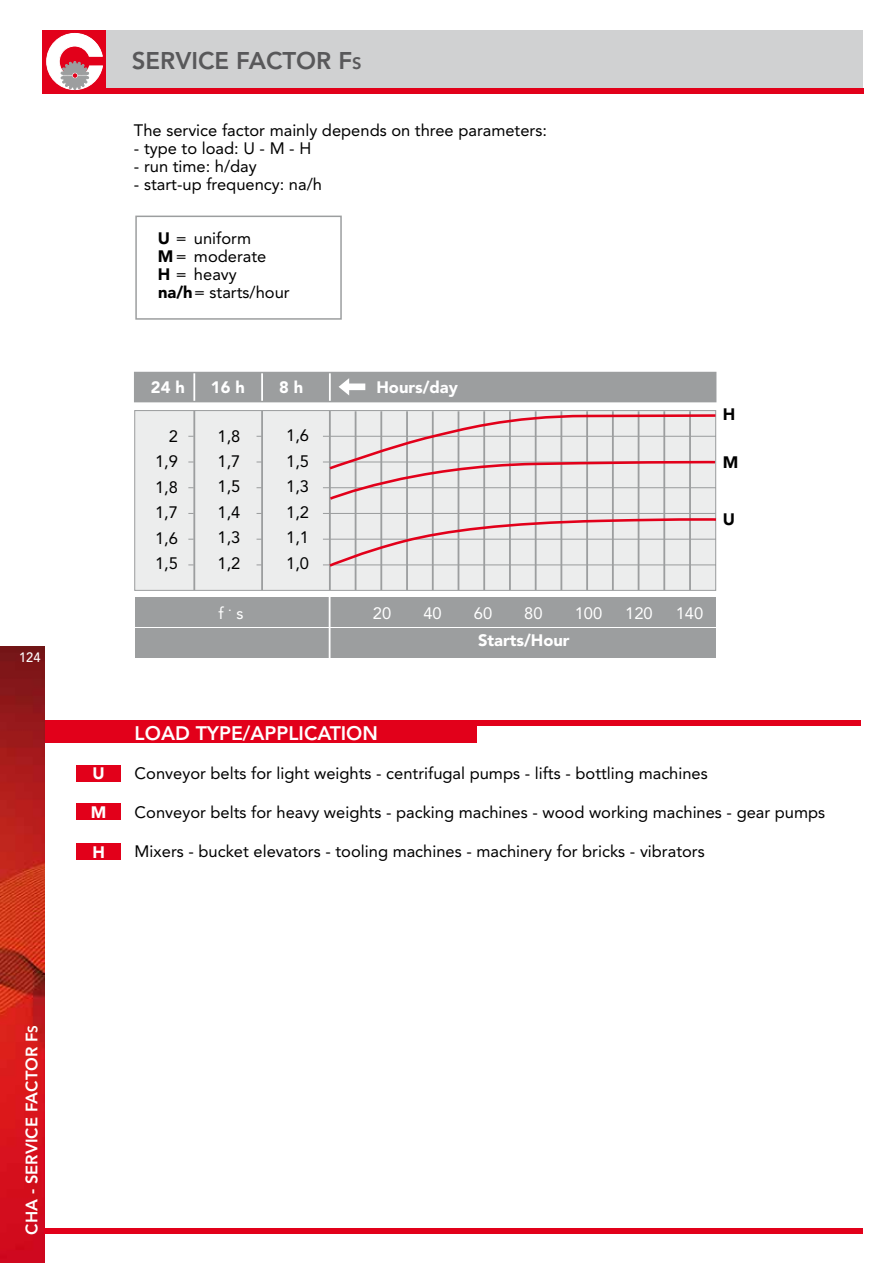
<style>
.page{position:relative;width:893px;height:1263px;background:#fff}
.page>*{position:absolute;margin:0;border:0;box-sizing:border-box;transform-origin:0 0}
.t1{font:800 24px "Avenir LT Std";color:#58585a}
.t2{font:800 19.5px "Avenir LT Std";color:#fff}
.t3{font:16.5px/25.5px "Avenir LT Std";color:#000;text-align:justify}
.t4{font:900 16.5px "Avenir LT Std";color:#fff}
.t5{font:16.5px "Avenir LT Std";color:#fff}
.t6{font:800 16.5px "Avenir LT Std";color:#fff}
.t7{font:900 16.5px "Avenir LT Std";color:#000}
.t8{font:500 13.5px "Avenir LT Std";color:#fff;scale:.95 1}
.s1{font-size:16.5px}
.s2{font-weight:900}
.s3{font-size:13.5px}
</style>
<div class="page">
<div style="left:40px;top:721px;width:437px;height:22px;background:#e2001a"></div>
<div style="left:108px;top:721px;width:753px;height:5px;background:#e2001a"></div>
<img style="left:0;top:646px;width:45px;height:617px">
<div style="left:43px;top:30px;width:820px;height:64px;background:#d0d1d2"></div>
<div style="left:43px;top:30px;width:63px;height:64px;background:#e2001a"></div>
<svg style="left:46px;top:33px;width:57px;height:57px"></svg>
<div style="left:106px;top:88px;width:757px;height:6px;background:#e2001a"></div>
<div style="left:45px;top:1228px;width:818px;height:5px;background:#e2001a"></div>
<div style="left:135px;top:216px;width:207px;height:104px;border:2px solid #9c9e9f"></div>
<div style="left:134px;top:410px;width:583px;height:181px;background:#eceded"></div>
<div style="left:135px;top:372px;width:581px;height:30px;background:#9c9e9f"></div>
<hr style="left:193px;top:372px;width:2px;height:30px;background:#fff">
<hr style="left:261px;top:372px;width:2px;height:30px;background:#fff">
<hr style="left:329px;top:372px;width:2px;height:30px;background:#fff">
<hr style="left:193px;top:411px;width:2px;height:179px;background:#9c9e9f">
<hr style="left:261px;top:411px;width:2px;height:179px;background:#9c9e9f">
<hr style="left:329px;top:411px;width:2px;height:179px;background:#9c9e9f">
<hr style="left:355px;top:411px;width:1px;height:179px;background:#9c9e9f">
<hr style="left:380px;top:411px;width:2px;height:179px;background:#9c9e9f">
<hr style="left:406px;top:411px;width:2px;height:179px;background:#9c9e9f">
<hr style="left:432px;top:411px;width:2px;height:179px;background:#9c9e9f">
<hr style="left:458px;top:411px;width:1px;height:179px;background:#9c9e9f">
<hr style="left:483px;top:411px;width:2px;height:179px;background:#9c9e9f">
<hr style="left:509px;top:411px;width:2px;height:179px;background:#9c9e9f">
<hr style="left:535px;top:411px;width:2px;height:179px;background:#9c9e9f">
<hr style="left:560px;top:411px;width:2px;height:179px;background:#9c9e9f">
<hr style="left:586px;top:411px;width:2px;height:179px;background:#9c9e9f">
<hr style="left:612px;top:411px;width:2px;height:179px;background:#9c9e9f">
<hr style="left:638px;top:411px;width:1px;height:179px;background:#9c9e9f">
<hr style="left:663px;top:411px;width:2px;height:179px;background:#9c9e9f">
<hr style="left:689px;top:411px;width:2px;height:179px;background:#9c9e9f">
<div style="left:135px;top:597px;width:581px;height:30px;background:#9c9e9f"></div>
<hr style="left:329px;top:597px;width:1px;height:30px;background:#fff">
<svg style="left:339px;top:378px;width:26px;height:17px"></svg>
<svg style="left:327px;top:413px;width:390px;height:155px;background:#e2d8da"></svg>
<div style="left:135px;top:628px;width:581px;height:29px;background:#9c9e9f"></div>
<svg style="left:329px;top:628px;width:1px;height:29px"></svg>
<div style="left:76px;top:765px;width:45px;height:17px;background:#e2001a"></div>
<div style="left:76px;top:803px;width:45px;height:17px;background:#e2001a"></div>
<div style="left:76px;top:843px;width:45px;height:17px;background:#e2001a"></div>
<p class="t8" style="left:19px;top:650px;width:24px">124</p>
<h1 class="t1" style="left:132px;top:46px;width:231px">SERVICE FACTOR F<span class="s1">S</span></h1>
<p class="t3" style="left:134px;top:118px;width:415px">The service factor mainly depends on three parameters:</p>
<p class="t3" style="left:134px;top:136px;width:179px">- type to load: U - M - H</p>
<p class="t3" style="left:134px;top:154px;width:124px">- run time: h/day</p>
<p class="t3" style="left:134px;top:172px;width:190px">- start-up frequency: na/h</p>
<p class="t3" style="left:158px;top:230px;width:133px;line-height:18px;text-align:left"><span class="s2">U</span> = uniform<br><span class="s2">M</span>= moderate<br><span class="s2">H</span> = heavy<br><span class="s2">na/h</span>= starts/hour</p>
<p class="t4" style="left:151px;top:378px;width:35px">24 h</p>
<p class="t4" style="left:211px;top:378px;width:35px">16 h</p>
<p class="t4" style="left:279px;top:378px;width:26px">8 h</p>
<p class="t4" style="left:376px;top:378px;width:83px">Hours/day</p>
<p class="t3" style="left:155px;top:423px;width:24px;text-indent:14px">2<br>1,9<br>1,8<br>1,7<br>1,6<br>1,5</p>
<p class="t3" style="left:218px;top:423px;width:24px">1,8<br>1,7<br>1,5<br>1,4<br>1,3<br>1,2</p>
<p class="t3" style="left:286px;top:423px;width:24px">1,6<br>1,5<br>1,3<br>1,2<br>1,1<br>1,0</p>
<p class="t5" style="left:218px;top:603px;width:27px">f <sup>.</sup> s</p>
<p class="t5" style="left:373px;top:604px;width:20px">20</p>
<p class="t5" style="left:423px;top:604px;width:20px">40</p>
<p class="t5" style="left:474px;top:604px;width:20px">60</p>
<p class="t5" style="left:524px;top:604px;width:20px">80</p>
<p class="t5" style="left:575px;top:604px;width:29px">100</p>
<p class="t5" style="left:625px;top:604px;width:29px">120</p>
<p class="t5" style="left:676px;top:604px;width:29px">140</p>
<p class="t4" style="left:478px;top:630px;width:93px">Starts/Hour</p>
<p class="t7" style="left:723px;top:404px;width:14px">H</p>
<p class="t7" style="left:723px;top:452px;width:17px">M</p>
<p class="t7" style="left:723px;top:509px;width:14px">U</p>
<p class="t4" style="left:93px;top:764px;width:14px">U</p>
<p class="t4" style="left:91px;top:802px;width:17px">M</p>
<p class="t4" style="left:92px;top:842px;width:14px">H</p>
<p class="t2" style="left:135px;top:722px;width:245px">LOAD TYPE/APPLICATION</p>
<p class="t3" style="left:135px;top:761px;width:575px">Conveyor belts for light weights - centrifugal pumps - lifts - bottling machines</p>
<p class="t3" style="left:135px;top:800px;width:692px">Conveyor belts for heavy weights - packing machines - wood working machines - gear pumps</p>
<p class="t3" style="left:135px;top:839px;width:572px">Mixers - bucket elevators - tooling machines - machinery for bricks - vibrators</p>
<p class="t6" style="left:22px;top:1234px;width:211px;rotate:-90deg">CHA - SERVICE FACTOR F<span class="s3">S</span></p>
</div>
